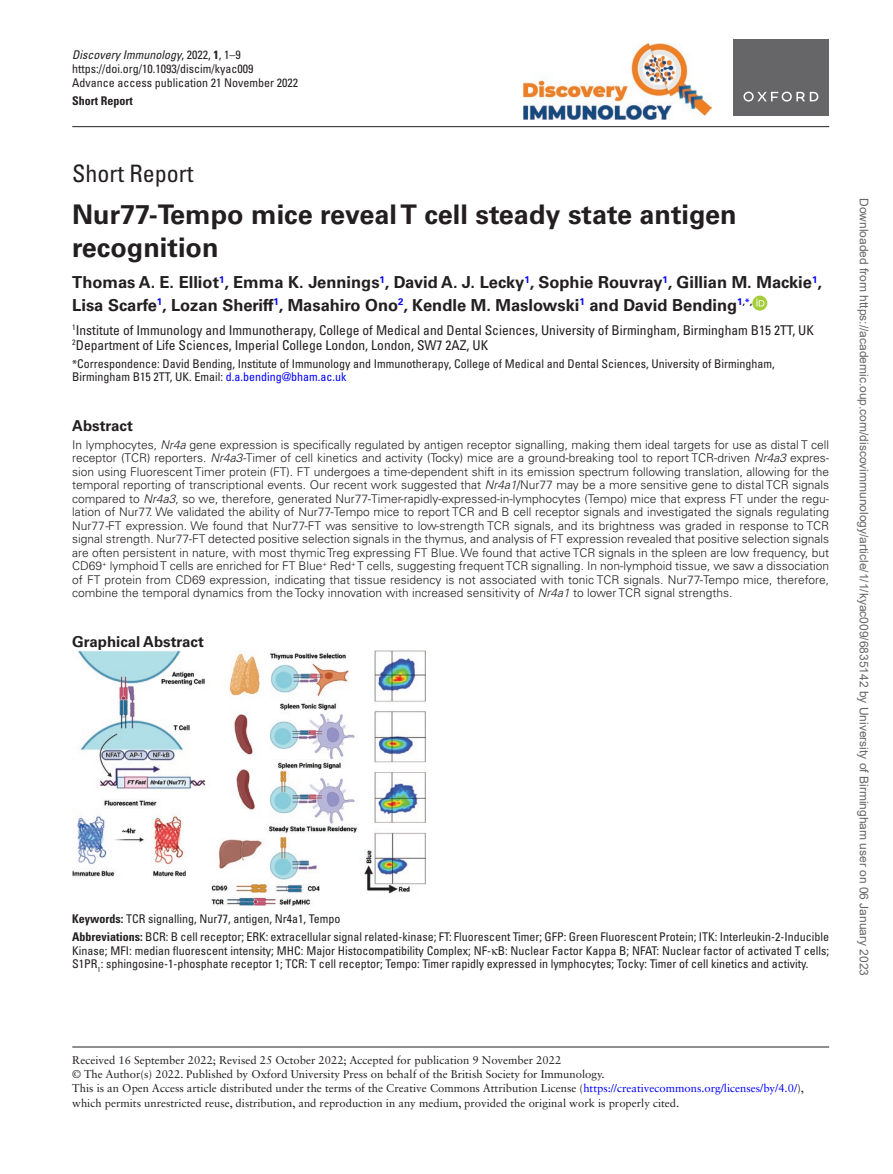
<style>
.page{position:relative;width:893px;height:1174px;background:#fff}
.page>*{position:absolute;margin:0;border:0;box-sizing:border-box;transform-origin:0 0}
.t1{font:700 27px/33px "Univers LT Std";color:#231f20}
.t2{font:condensed 24px "Univers LT Std";color:#231f20}
.t3{font:700 16.5px/22.5px "Univers LT Std";color:#231f20}
.t4{font:700 15px "Univers LT Std";color:#231f20}
.t5{font:condensed 13.5px/15px "Univers LT Std";color:#231f20}
.t6{font:300 12px/13.5px "Univers LT Std";color:#231f20;text-align:justify}
.t7{font:condensed 12px/14.2px "Univers LT Std";color:#231f20}
.t8{font:12px "Arial";color:#666}
.t9{font:700 condensed 12px "Univers LT Std";color:#231f20}
.t10{font:11.25px/14.2px "Sabon LT Std";color:#231f20}
.s1{font-style:italic}
.s2{font-weight:700}
.s3{font-family:"Myriad Pro";font-stretch:normal}
.s4{color:#00f}
.s5{font-family:"Gandhari Unicode";font-stretch:normal}
</style>
<div class="page">
<hr style="left:72px;top:126px;width:757px;height:1px;background:#231f20">
<div style="left:733px;top:39px;width:96px;height:77px;background:#666669"></div>
<svg style="left:743px;top:92px;width:75px;height:10px"></svg>
<img style="left:523px;top:43px;width:188px;height:76px">
<svg style="left:752px;top:296px;width:15px;height:14px"></svg>
<svg style="left:756px;top:298px;width:8px;height:8px"></svg>
<img style="left:72px;top:650px;width:353px;height:255px">
<hr style="left:72px;top:1046px;width:757px;height:1px;background:#231f20">
<p class="t7" style="left:72px;top:47px;width:227px"><span class="s1">Discovery Immunology</span>, 2022, <span class="s2">1</span>, 1–9 https://doi.org/10.1093/discim/kyac009<br>Advance access publication 21 November 2022</p>
<p class="t9" style="left:72px;top:93px;width:62px">Short Report</p>
<h2 class="t2" style="left:72px;top:158px;width:123px">Short Report</h2>
<h1 class="t1" style="left:72px;top:198px;width:666px">Nur77-Tempo mice reveal T cell steady state antigen recognition</h1>
<h3 class="t3" style="left:72px;top:271px;width:751px">Thomas A. E. Elliot<sup>1</sup>, Emma K. Jennings<sup>1</sup>, David A. J. Lecky<sup>1</sup>, Sophie Rouvray<sup>1</sup>, Gillian M. Mackie<sup>1</sup>,<br>Lisa Scarfe<sup>1</sup>, Lozan Sheriff<sup>1</sup>, Masahiro Ono<sup>2</sup>, Kendle M. Maslowski<sup>1</sup> and David Bending<sup>1</sup><sup>,</sup><sup>*</sup><sup>,</sup></h3>
<p class="t5" style="left:72px;top:322px;width:743px"><sup>1</sup>Institute of Immunology and Immunotherapy, College of Medical and Dental Sciences, University of Birmingham, Birmingham B15 2TT, UK<br><sup>2</sup>Department of Life Sciences, Imperial College London, London, SW7 2AZ, UK</p>
<p class="t7" style="left:72px;top:356px;width:704px;line-height:13.5px"><span class="s3">*</span>Correspondence: David Bending, Institute of Immunology and Immunotherapy, College of Medical and Dental Sciences, University of Birmingham,<br>Birmingham B15 2TT, UK. Email: <span class="s4">d.a.bending@bham.ac.uk</span></p>
<p class="t4" style="left:72px;top:416px;width:62px">Abstract</p>
<p class="t6" style="left:72px;top:437px;width:758px">In lymphocytes, <span class="s1">Nr4a</span> gene expression is specifically regulated by antigen receptor signalling, making them ideal targets for use as distal T cell receptor (TCR) reporters. <span class="s1">Nr4a3-</span>Timer of cell kinetics and activity (Tocky) mice are a ground-breaking tool to report TCR-driven <span class="s1">Nr4a3</span> expres&shy;sion using Fluorescent Timer protein (FT). FT undergoes a time-dependent shift in its emission spectrum following translation, allowing for the temporal reporting of transcriptional events. Our recent work suggested that <span class="s1">Nr4a1</span>/Nur77 may be a more sensitive gene to distal TCR signals compared to <span class="s1">Nr4a3</span>, so we, therefore, generated Nur77-Timer-rapidly-expressed-in-lymphocytes (Tempo) mice that express FT under the regu&shy;lation of Nur77. We validated the ability of Nur77-Tempo mice to report TCR and B cell receptor signals and investigated the signals regulating Nur77<span class="s1">-</span>FT expression. We found that Nur77-FT was sensitive to low-strength TCR signals, and its brightness was graded in response to TCR signal strength. Nur77-FT detected positive selection signals in the thymus, and analysis of FT expression revealed that positive selection signals are often persistent in nature, with most thymic Treg expressing FT Blue. We found that active TCR signals in the spleen are low frequency, but CD69<sup>+</sup> lymphoid T cells are enriched for FT Blue<sup>+</sup> Red<sup>+</sup> T cells, suggesting frequent TCR signalling. In non-lymphoid tissue, we saw a dissociation of FT protein from CD69 expression, indicating that tissue residency is not associated with tonic TCR signals. Nur77-Tempo mice, therefore, combine the temporal dynamics from the Tocky innovation with increased sensitivity of <span class="s1">Nr4a1</span> to lower TCR signal strengths.</p>
<p class="t4" style="left:72px;top:632px;width:133px">Graphical Abstract</p>
<p class="t7" style="left:72px;top:909px;width:758px;line-height:18px"><span class="s2">Keywords:</span> TCR signalling, Nur77, antigen, Nr4a1, Tempo<br><span class="s2">Abbreviations:</span> BCR: B cell receptor; ERK: extracellular signal related-kinase; FT: Fluorescent Timer; GFP: Green Fluorescent Protein; ITK: Interleukin-2-Inducible</p>
<p class="t7" style="left:72px;top:943px;width:758px;line-height:13.5px">Kinase; MFI: median fluorescent intensity; MHC: Major Histocompatibility Complex; NF-<span class="s5">κ</span>B: Nuclear Factor Kappa B; NFAT: Nuclear factor of activated T cells;<br>S1PR<sub>1</sub>: sphingosine-1-phosphate receptor 1; TCR: T cell receptor; Tempo: Timer rapidly expressed in lymphocytes; Tocky: Timer of cell kinetics and activity.</p>
<p class="t8" style="left:868px;top:198px;width:779px;rotate:90deg">Downloaded from https://academic.oup.com/discovimmunology/article/1/1/kyac009/6835142 by University of Birmingham user on 06 January 2023</p>
<p class="t10" style="left:72px;top:1052px;width:491px">Received 16 September 2022; Revised 25 October 2022; Accepted for publication 9 November 2022</p>
<p class="t10" style="left:72px;top:1066px;width:733px">© The Author(s) 2022. Published by Oxford University Press on behalf of the British Society for Immunology.<br>This is an Open Access article distributed under the terms of the Creative Commons Attribution License (<span class="s4">https://creativecommons.org/licenses/by/4.0/</span>), which permits unrestricted reuse, distribution, and reproduction in any medium, provided the original work is properly cited.</p>
</div>
